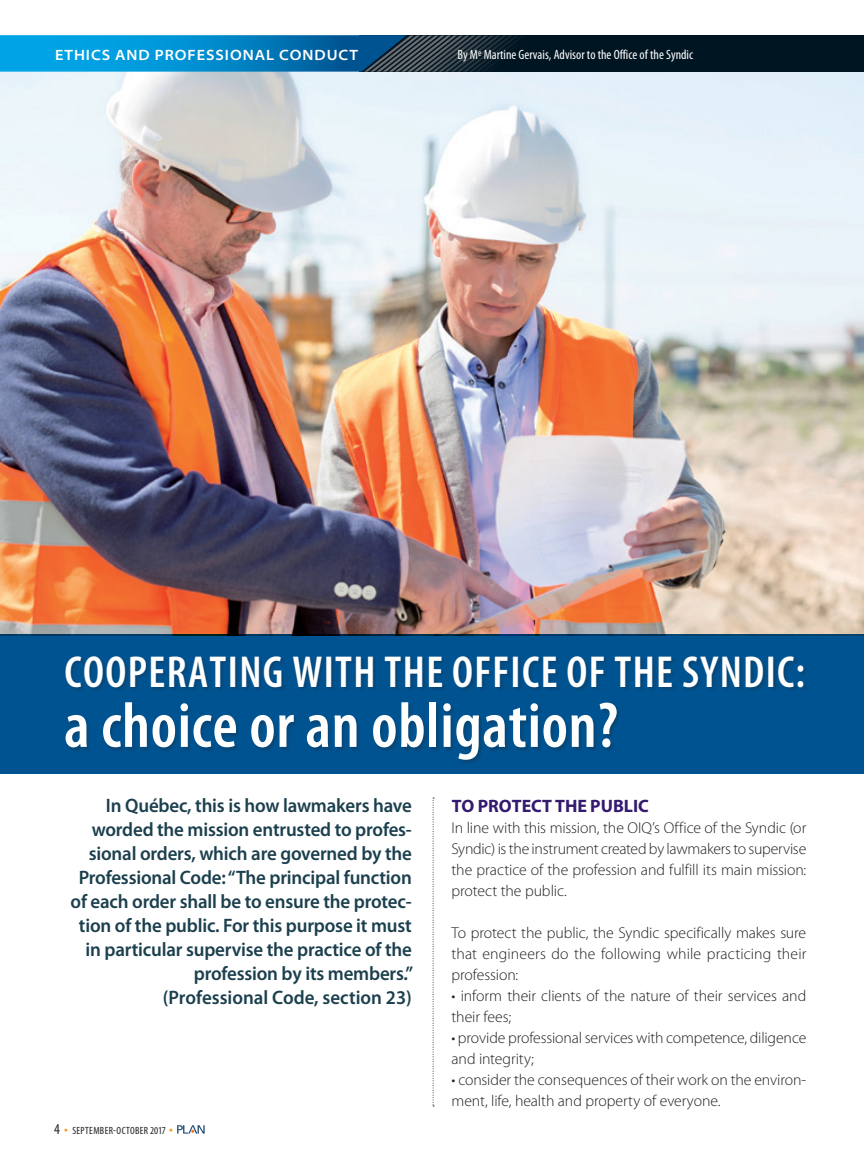
<style>
.page{position:relative;width:864px;height:1161px;background:#fff}
.page>*{position:absolute;margin:0;border:0;box-sizing:border-box;transform-origin:0 0}
.t1{font:600 condensed 64.5px "Myriad Pro";letter-spacing:.01em;color:#fff}
.t2{font:600 condensed 45px "Myriad Pro";letter-spacing:.03em;color:#fff}
.t3{font:600 19.5px/24px "Myriad Pro";letter-spacing:-.01em;color:#1b3f4d;text-align:right}
.t4{font:700 18px "Myriad Pro";color:#331a6f}
.t5{font:300 15.75px/21px "Myriad Pro";letter-spacing:-.005em;color:#231f20}
.t6{font:600 semi-expanded 15px "Myriad Pro";letter-spacing:.06em;color:#fff}
.t7{font:condensed 13.5px "Myriad Pro";color:#fff}
.t8{font:condensed 10.5px "Myriad Pro";letter-spacing:.035em;color:#231f20}
.s1{font-size:15px}
.s2{font-size:15px;color:#f7971d}
</style>
<div class="page">
<svg style="left:177px;top:1125px;width:28px;height:9px"></svg>
<img style="left:0;top:72px;width:864px;height:562px">
<div style="left:360px;top:35px;width:504px;height:37px;background:#001522"></div>
<svg style="left:0;top:35px;width:517px;height:37px;background:#0c72a4"></svg>
<svg style="left:433px;top:798px;width:1px;height:309px"></svg>
<div style="left:0;top:634px;width:864px;height:140px;background:#005391"></div>
<div style="left:66px;top:656px;width:742px;height:108px;background:#231f20;opacity:.25"></div>
<p class="t6" style="left:55px;top:46px;width:304px">ETHICS AND PROFESSIONAL CONDUCT</p>
<p class="t7" style="left:458px;top:47px;width:237px">By M<sup>e</sup> Martine Gervais, Advisor to the Office of the Syndic</p>
<h2 class="t2" style="left:65px;top:647px;width:742px">COOPERATING WITH THE OFFICE OF THE SYNDIC:</h2>
<h1 class="t1" style="left:64px;top:690px;width:555px">a choice or an obligation?</h1>
<p class="t3" style="left:71px;top:794px;width:344px">In Québec, this is how lawmakers have worded the mission entrusted to profes&shy;sional orders, which are governed by the Professional Code: “The principal function of each order shall be to ensure the protec&shy;tion of the public. For this purpose it must in particular supervise the practice of the profession by its members.”<br>(Professional Code, section 23)</p>
<p class="t8" style="left:54px;top:1125px;width:121px"><span class="s1">4</span> <span class="s2">•</span> SEPTEMBER-OCTOBER 2017 <span class="s2">•</span></p>
<p class="t4" style="left:452px;top:796px;width:199px">TO PROTECT THE PUBLIC</p>
<p class="t5" style="left:452px;top:818px;width:356px;text-align:justify">In line with this mission, the OIQ’s Office of the Syndic (or Syndic) is the instrument created by lawmakers to supervise the practice of the profession and fulfill its main mission: protect the public.</p>
<p class="t5" style="left:452px;top:923px;width:356px;text-align:justify">To protect the public, the Syndic specifically makes sure that engineers do the following while practicing their profession:</p>
<p class="t5" style="left:452px;top:986px;width:356px">• inform their clients of the nature of their services and their fees;</p>
<p class="t5" style="left:452px;top:1028px;width:356px">• provide professional services with competence, diligence and integrity;</p>
<p class="t5" style="left:452px;top:1070px;width:356px">• consider the consequences of their work on the environ&shy;ment, life, health and property of everyone.</p>
</div>
